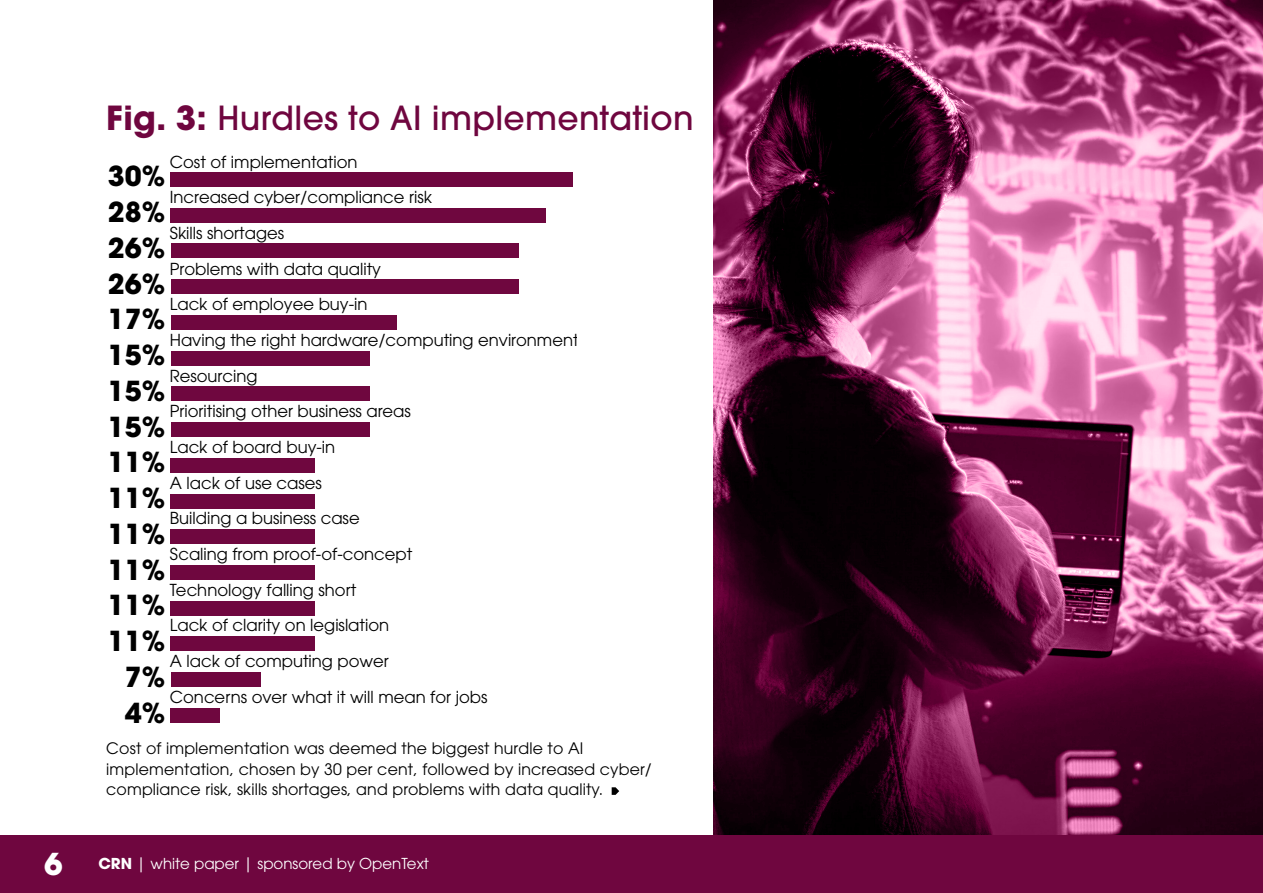
<style>
.page{position:relative;width:1263px;height:893px;background:#fff}
.page>*{position:absolute;margin:0;border:0;box-sizing:border-box;transform-origin:0 0}
.t1{font:500 33px "ITC Avant Garde Pro";letter-spacing:.01em;color:#6f063f}
.t2{font:700 27.45px/35.7px "ITC Avant Garde Pro";color:#000;text-align:right}
.t3{font:16.5px "ITC Avant Garde Pro";color:#000}
.t4{font:15.75px/20.2px "ITC Avant Garde Pro";letter-spacing:.01em;color:#000}
.t5{font:15px "ITC Avant Garde Pro";color:#fff}
.s1{font-weight:700}
.s2{font-weight:700;font-size:30px}
</style>
<div class="page">
<svg style="left:713px;top:0;width:550px;height:835px;background:#78365a"></svg>
<svg style="left:612px;top:787px;width:7px;height:8px"></svg>
<div style="left:0;top:835px;width:1263px;height:58px;background:#6f063f"></div>
<div style="left:171px;top:172px;width:402px;height:15px;background:#6f073f"></div>
<div style="left:171px;top:208px;width:375px;height:14px;background:#6f073f"></div>
<div style="left:171px;top:244px;width:348px;height:14px;background:#6f073f"></div>
<div style="left:171px;top:279px;width:348px;height:15px;background:#6f073f"></div>
<div style="left:171px;top:315px;width:225px;height:15px;background:#6f073f"></div>
<div style="left:171px;top:351px;width:198px;height:14px;background:#6f073f"></div>
<div style="left:171px;top:387px;width:198px;height:14px;background:#6f073f"></div>
<div style="left:171px;top:422px;width:198px;height:15px;background:#6f073f"></div>
<div style="left:171px;top:458px;width:144px;height:14px;background:#6f073f"></div>
<div style="left:171px;top:494px;width:144px;height:14px;background:#6f073f"></div>
<div style="left:171px;top:529px;width:144px;height:15px;background:#6f073f"></div>
<div style="left:171px;top:565px;width:144px;height:15px;background:#6f073f"></div>
<div style="left:171px;top:601px;width:144px;height:14px;background:#6f073f"></div>
<div style="left:171px;top:637px;width:144px;height:14px;background:#6f073f"></div>
<div style="left:171px;top:672px;width:90px;height:15px;background:#6f073f"></div>
<div style="left:171px;top:708px;width:49px;height:15px;background:#6f073f"></div>
<h1 class="t1" style="left:106px;top:97px;width:589px"><span class="s1">Fig. 3:</span> Hurdles to AI implementation</h1>
<p class="t3" style="left:170px;top:151px;width:189px">Cost of implementation</p>
<h2 class="t2" style="left:108px;top:158px;width:59px">30%</h2>
<p class="t3" style="left:170px;top:187px;width:264px">Increased cyber/compliance risk</p>
<h2 class="t2" style="left:108px;top:194px;width:59px">28%</h2>
<p class="t3" style="left:170px;top:223px;width:116px">Skills shortages</p>
<h2 class="t2" style="left:108px;top:230px;width:59px">26%</h2>
<p class="t3" style="left:170px;top:258px;width:213px">Problems with data quality</p>
<h2 class="t2" style="left:108px;top:265px;width:59px">26%</h2>
<p class="t3" style="left:170px;top:294px;width:199px">Lack of employee buy-in</p>
<h2 class="t2" style="left:108px;top:301px;width:59px">17%<br>15%<br>15%<br>15%<br>11%<br>11%<br>11%<br>11%<br>11%<br>11%<br>7%<br>4%</h2>
<p class="t3" style="left:170px;top:330px;width:410px">Having the right hardware/computing environment</p>
<p class="t3" style="left:170px;top:365px;width:89px">Resourcing</p>
<p class="t3" style="left:170px;top:401px;width:242px">Prioritising other business areas</p>
<p class="t3" style="left:170px;top:437px;width:167px">Lack of board buy-in</p>
<p class="t3" style="left:170px;top:472px;width:154px">A lack of use cases</p>
<p class="t3" style="left:170px;top:508px;width:191px">Building a business case</p>
<p class="t3" style="left:170px;top:544px;width:244px">Scaling from proof-of-concept</p>
<p class="t3" style="left:170px;top:579px;width:188px">Technology falling short</p>
<p class="t3" style="left:170px;top:615px;width:221px">Lack of clarity on legislation</p>
<p class="t3" style="left:170px;top:651px;width:221px">A lack of computing power</p>
<p class="t3" style="left:170px;top:686px;width:319px">Concerns over what it will mean for jobs</p>
<p class="t4" style="left:106px;top:738px;width:547px">Cost of implementation was deemed the biggest hurdle to AI implementation, chosen by 30 per cent, followed by increased cyber/ compliance risk, skills shortages, and problems with data quality.</p>
<p class="t5" style="left:44px;top:854px;width:386px"><span class="s2">6</span> <span class="s1">CRN</span> | white paper | sponsored by OpenText</p>
</div>
